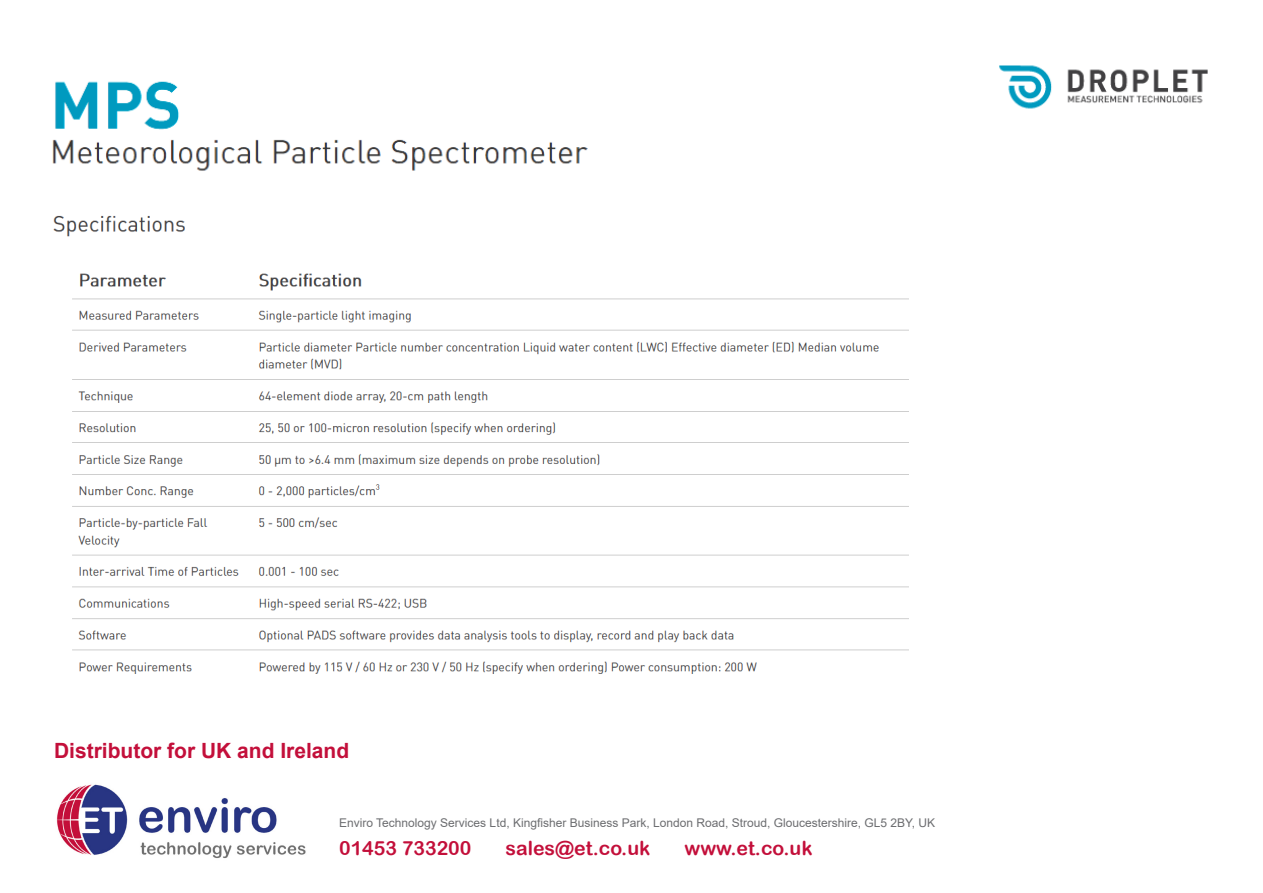
<style>
.page{position:relative;width:1263px;height:893px;background:#fff}
.page>*{position:absolute;margin:0;border:0;box-sizing:border-box;transform-origin:0 0}
.t1{font:700 21px "Arial";color:#c30f3a}
.t2{font:19.5px "Arial Rounded MT Bold";color:#c30f3a}
.t3{font:12px "Arial";color:#6c6d70}
</style>
<div class="page">
<img style="left:56px;top:784px;width:250px;height:74px">
<img style="left:999px;top:65px;width:209px;height:44px">
<img style="left:52px;top:81px;width:536px;height:90px">
<img style="left:53px;top:215px;width:856px;height:459px">
<p class="t1" style="left:54px;top:736px;width:297px">Distributor for UK and Ireland</p>
<p class="t3" style="left:339px;top:814px;width:597px">Enviro Technology Services Ltd, Kingfisher Business Park, London Road, Stroud, Gloucestershire, GL5 2BY, UK</p>
<p class="t2" style="left:339px;top:837px;width:134px">01453 733200</p>
<p class="t2" style="left:506px;top:837px;width:146px">sales@et.co.uk</p>
<p class="t2" style="left:684px;top:837px;width:129px">www.et.co.uk</p>
</div>
